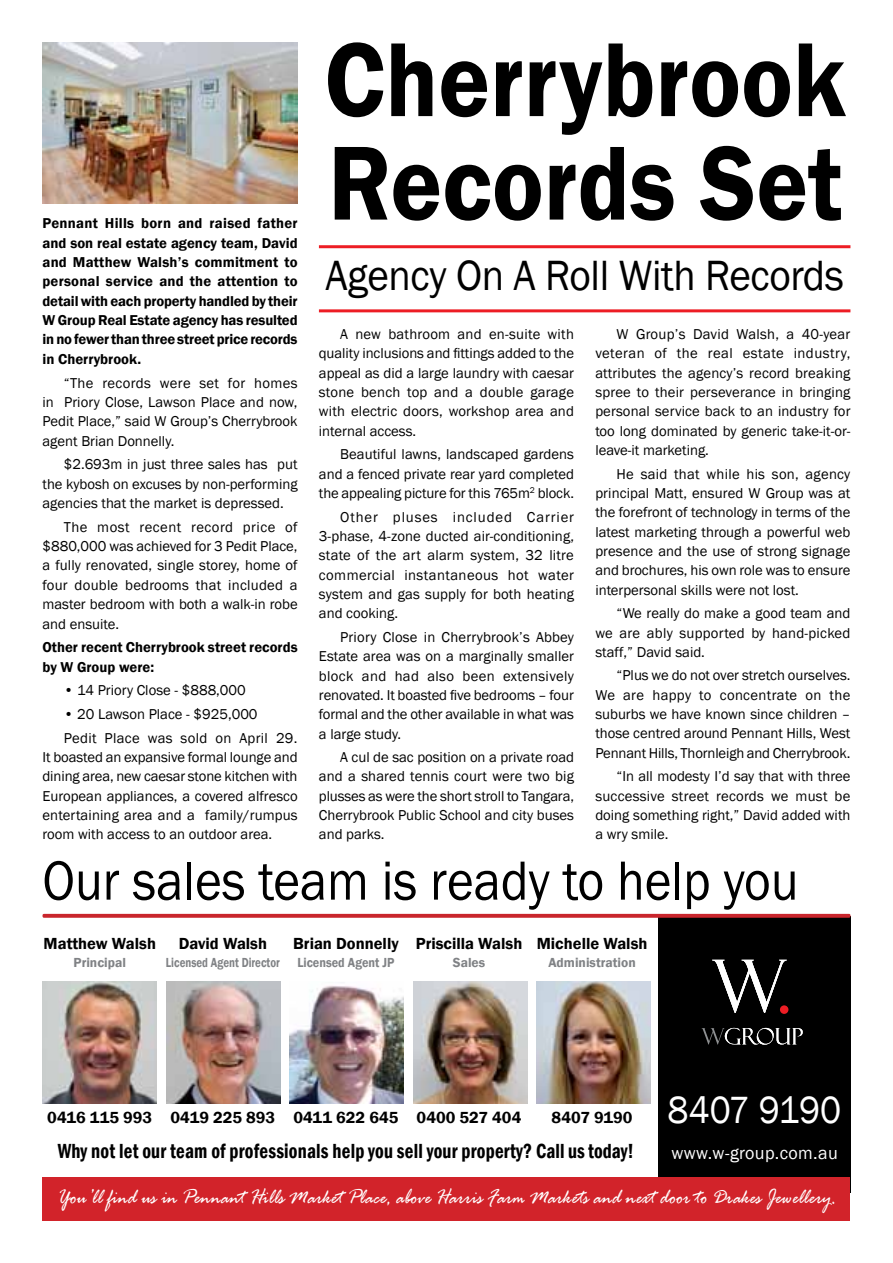
<style>
.page{position:relative;width:893px;height:1263px;background:#fff}
.page>*{position:absolute;margin:0;border:0;box-sizing:border-box;transform-origin:0 0}
.t1{font:600 108.9px "Franklin Gothic";color:#000;scale:.89 1}
.t2{font:57px "Franklin Gothic";color:#000;scale:.9 1}
.t3{font:43.5px "Franklin Gothic";letter-spacing:-.01em;color:#000;scale:.95 1}
.t4{font:39px "Franklin Gothic";letter-spacing:-.005em;color:#fff;scale:.92 1}
.t5{font:italic 22.5px "Rage";color:#fff;scale:.87 1}
.t6{font:600 condensed 21px "Franklin Gothic";letter-spacing:.01em;color:#000;scale:.9 1}
.t7{font:18px "Franklin Gothic";letter-spacing:.02em;color:#fff}
.t8{font:600 16.5px "Franklin Gothic";color:#000}
.t9{font:14.7px/19.4px "Franklin Gothic";color:#000;text-align:justify}
.t10{font:600 14.7px/19.4px "Franklin Gothic";color:#000;text-align:justify}
.t11{font:14.7px/23.7px "Franklin Gothic";letter-spacing:.02em;color:#000}
.t12{font:600 13.5px "Franklin Gothic";color:#808285}
.t13{font:600 13.5px "Franklin Gothic";color:#808285;scale:.8 1}
.t14{font:600 13.5px "Franklin Gothic";color:#808285;scale:.9 1}
</style>
<div class="page">
<hr style="left:319px;top:245px;width:531px;height:3px;background:#ed1d24">
<hr style="left:319px;top:309px;width:531px;height:3px;background:#ed1d24">
<div style="left:658px;top:916px;width:192px;height:277px;background:#000"></div>
<svg style="left:43px;top:914px;width:807px;height:4px;background:#c82e34"></svg>
<img style="left:43px;top:981px;width:114px;height:122px">
<img style="left:166px;top:981px;width:114px;height:122px">
<img style="left:289px;top:985px;width:115px;height:118px">
<img style="left:413px;top:981px;width:114px;height:122px">
<img style="left:536px;top:981px;width:115px;height:122px">
<div style="left:43px;top:1176px;width:807px;height:44px;background:#d2232a"></div>
<img style="left:712px;top:960px;width:75px;height:53px">
<div style="left:780px;top:1005px;width:8px;height:9px;background:#ed1d24;border-radius:50%"></div>
<svg style="left:701px;top:1028px;width:102px;height:17px"></svg>
<img style="left:43px;top:43px;width:255px;height:160px">
<p class="t10" style="left:43px;top:214px;width:257px">Pennant Hills born and raised father</p>
<p class="t10" style="left:43px;top:233px;width:257px">and son real estate agency team, David and Matthew Walsh’s commitment to personal service and the attention to detail with each property handled by their W Group Real Estate agency has resulted in no fewer than three street price records in Cherrybrook.</p>
<p class="t9" style="left:43px;top:373px;width:257px;text-indent:21px">“The records were set for homes in Priory Close, Lawson Place and now, Pedit Place,” said W Group’s Cherrybrook agent Brian Donnelly.</p>
<p class="t9" style="left:43px;top:455px;width:257px;text-indent:21px">$2.693m in just three sales has put the kybosh on excuses by non-performing agencies that the market is depressed.</p>
<p class="t9" style="left:43px;top:517px;width:257px;text-indent:21px">The most recent record price of $880,000 was achieved for 3 Pedit Place, a fully renovated, single storey, home of four double bedrooms that included a master bedroom with both a walk-in robe and ensuite.</p>
<p class="t10" style="left:43px;top:638px;width:257px">Other recent Cherrybrook street records by W Group were:</p>
<p class="t9" style="left:64px;top:681px;width:184px">• 14 Priory Close - $888,000</p>
<p class="t11" style="left:64px;top:702px;width:235px">• 20 Lawson Place - $925,000<br>Pedit Place was sold on April 29.</p>
<p class="t9" style="left:43px;top:748px;width:257px">It boasted an expansive formal lounge and dining area, new caesar stone kitchen with European appliances, a covered alfresco entertaining area and a family/rumpus room with access to an outdoor area.</p>
<h1 class="t1" style="left:325px;top:13px;width:587px">Cherrybrook</h1>
<h1 class="t1" style="left:328px;top:116px;width:579px">Records Set</h1>
<h3 class="t3" style="left:325px;top:248px;width:547px">Agency On A Roll With Records</h3>
<p class="t9" style="left:319px;top:325px;width:257px;text-indent:21px">A new bathroom and en-suite with quality inclusions and fittings added to the appeal as did a large laundry with caesar stone bench top and a double garage with electric doors, workshop area and internal access.</p>
<p class="t9" style="left:319px;top:445px;width:257px;text-indent:21px">Beautiful lawns, landscaped gardens and a fenced private rear yard completed the appealing picture for this 765m<sup>2</sup> block.</p>
<p class="t9" style="left:319px;top:507px;width:257px;text-indent:21px">Other pluses included Carrier 3-phase, 4-zone ducted air-conditioning, state of the art alarm system, 32 litre commercial instantaneous hot water system and gas supply for both heating and cooking.</p>
<p class="t9" style="left:319px;top:628px;width:257px;text-indent:21px">Priory Close in Cherrybrook’s Abbey Estate area was on a marginally smaller block and had also been extensively renovated. It boasted five bedrooms – four formal and the other available in what was a large study.</p>
<p class="t9" style="left:319px;top:748px;width:257px;text-indent:21px">A cul de sac position on a private road and a shared tennis court were two big plusses as were the short stroll to Tangara, Cherrybrook Public School and city buses and parks.</p>
<p class="t9" style="left:595px;top:325px;width:257px;text-indent:21px">W Group’s David Walsh, a 40-year veteran of the real estate industry, attributes the agency’s record breaking spree to their perseverance in bringing personal service back to an industry for too long dominated by generic take-it-or&shy;leave-it marketing.</p>
<p class="t9" style="left:595px;top:464px;width:257px;text-indent:21px">He said that while his son, agency principal Matt, ensured W Group was at the forefront of technology in terms of the latest marketing through a powerful web presence and the use of strong signage and brochures, his own role was to ensure interpersonal skills were not lost.</p>
<p class="t9" style="left:595px;top:604px;width:257px;text-indent:21px">“We really do make a good team and we are ably supported by hand-picked staff,” David said.</p>
<p class="t9" style="left:595px;top:666px;width:257px;text-indent:21px">“Plus we do not over stretch ourselves.<br>We are happy to concentrate on the suburbs we have known since children – those centred around Pennant Hills, West Pennant Hills, Thornleigh and Cherrybrook.</p>
<p class="t9" style="left:595px;top:767px;width:257px;text-indent:21px">“In all modesty I’d say that with three successive street records we must be doing something right,” David added with a wry smile.</p>
<h2 class="t2" style="left:43px;top:845px;width:841px">Our sales team is ready to help you</h2>
<p class="t8" style="left:44px;top:934px;width:114px">Matthew Walsh</p>
<p class="t12" style="left:74px;top:954px;width:54px">Principal</p>
<p class="t8" style="left:179px;top:934px;width:90px">David Walsh</p>
<p class="t13" style="left:166px;top:954px;width:144px">Licensed Agent Director</p>
<p class="t8" style="left:293px;top:934px;width:107px">Brian Donnelly</p>
<p class="t14" style="left:297px;top:954px;width:110px">Licensed Agent JP</p>
<p class="t8" style="left:416px;top:934px;width:108px">Priscilla Walsh</p>
<p class="t12" style="left:453px;top:954px;width:34px">Sales</p>
<p class="t8" style="left:537px;top:934px;width:112px">Michelle Walsh</p>
<p class="t12" style="left:548px;top:954px;width:89px">Administration</p>
<h3 class="t4" style="left:668px;top:1086px;width:190px">8407 9190</h3>
<p class="t7" style="left:671px;top:1141px;width:168px">www.w-group.com.au</p>
<h3 class="t5" style="left:57px;top:1185px;width:897px">You’ll find us in Pennant Hills Market Place, above Harris Farm Markets and next door to Drakes Jewellery.</h3>
<p class="t8" style="left:47px;top:1107px;width:107px">0416 115 993</p>
<p class="t8" style="left:170px;top:1107px;width:106px">0419 225 893</p>
<p class="t8" style="left:293px;top:1107px;width:107px">0411 622 645</p>
<p class="t8" style="left:417px;top:1107px;width:106px">0400 527 404</p>
<p class="t8" style="left:552px;top:1107px;width:82px">8407 9190</p>
<h3 class="t6" style="left:58px;top:1137px;width:642px">Why not let our team of professionals help you sell your property? Call us today!</h3>
</div>
